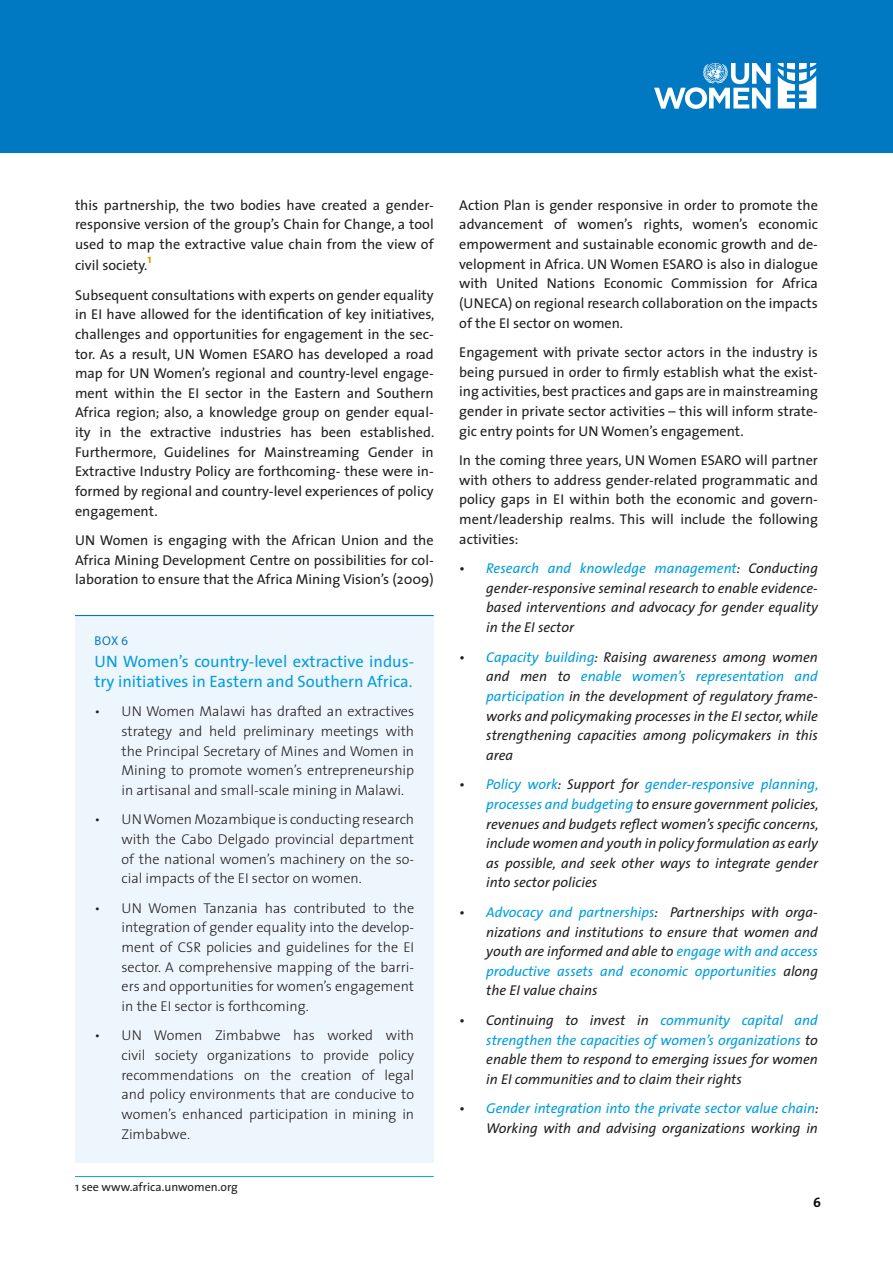
<style>
.page{position:relative;width:893px;height:1263px;background:#fff}
.page>*{position:absolute;margin:0;border:0;box-sizing:border-box;transform-origin:0 0}
.Box_Title{font:16.5px/19.6px "The Sans";color:#069ddc}
.BODY_TEXT__ITALIC_OR{font:14.25px/19.6px "The Sans";color:#231f20;text-align:justify}
.t1{font:italic 14.25px/19.6px "The Sans";color:#231f20;text-align:justify}
.t2{font:300 14.25px/19.6px "The Sans";color:#231f20;text-align:justify}
.t3{font:italic 14.25px/19.6px "The Sans";color:#009ddc;text-align:right}
.t4{font:700 13.5px "The Sans";color:#080b0c}
.Box_____Blue__CHILD{font:12.75px "Myriad Pro";color:#0079c2}
.BODY_TEXT__ITALIC_OR-2{font:700 12.3px "The Sans";color:#c8a306}
.FOOTNOTE{font:12px "The Sans";color:#231f20}
.s1{font-style:normal}
.s2{color:#009ddc}
.s3{color:#231f20}
</style>
<div class="page">
<div style="left:0;top:0;width:893px;height:153px;background:#0079c2"></div>
<svg style="left:654px;top:63px;width:116px;height:46px"></svg>
<svg style="left:778px;top:63px;width:38px;height:45px"></svg>
<hr style="left:75px;top:1176px;width:359px;height:1px;background:#069ddc">
<div style="left:75px;top:615px;width:359px;height:548px;background:#edf6fc"></div>
<hr style="left:75px;top:615px;width:359px;height:1px;background:#0079c2">
<p class="BODY_TEXT__ITALIC_OR" style="left:75px;top:195px;width:360px">this partnership, the two bodies have created a gender&shy;responsive version of the group’s Chain for Change, a tool used to map the extractive value chain from the view of</p>
<p class="BODY_TEXT__ITALIC_OR" style="left:75px;top:255px;width:74px">civil society.</p>
<p class="BODY_TEXT__ITALIC_OR-2" style="left:148px;top:249px;width:6px">1</p>
<p class="BODY_TEXT__ITALIC_OR" style="left:75px;top:284px;width:361px">Subsequent consultations with experts on gender equality in EI have allowed for the identification of key initiatives, challenges and opportunities for engagement in the sec&shy;tor. As a result, UN Women ESARO has developed a road map for UN Women’s regional and country-level engage&shy;ment within the EI sector in the Eastern and Southern Africa region; also, a knowledge group on gender equal&shy;ity in the extractive industries has been established.<br>Furthermore, Guidelines for Mainstreaming Gender in Extractive Industry Policy are forthcoming- these were in&shy;formed by regional and country-level experiences of policy engagement.</p>
<p class="BODY_TEXT__ITALIC_OR" style="left:75px;top:530px;width:360px">UN Women is engaging with the African Union and the Africa Mining Development Centre on possibilities for col&shy;laboration to ensure that the Africa Mining Vision’s (2009)</p>
<p class="Box_____Blue__CHILD" style="left:95px;top:632px;width:35px">BOX 6</p>
<p class="Box_Title" style="left:94px;top:651px;width:321px">UN Women’s country-level extractive indus&shy;try initiatives in Eastern and Southern Africa.</p>
<p class="t2" style="left:122px;top:701px;width:294px;text-indent:-27px">• UN Women Malawi has drafted an extractives strategy and held preliminary meetings with the Principal Secretary of Mines and Women in Mining to promote women’s entrepreneurship in artisanal and small-scale mining in Malawi.</p>
<p class="t2" style="left:122px;top:809px;width:294px;text-indent:-27px">• UN Women Mozambique is conducting research with the Cabo Delgado provincial department of the national women’s machinery on the so&shy;cial impacts of the EI sector on women.</p>
<p class="t2" style="left:122px;top:897px;width:294px;text-indent:-27px">• UN Women Tanzania has contributed to the integration of gender equality into the develop&shy;ment of CSR policies and guidelines for the EI sector. A comprehensive mapping of the barri&shy;ers and opportunities for women’s engagement in the EI sector is forthcoming.</p>
<p class="t2" style="left:122px;top:1025px;width:294px;text-indent:-27px">• UN Women Zimbabwe has worked with civil society organizations to provide policy recommendations on the creation of legal and policy environments that are conducive to women’s enhanced participation in mining in Zimbabwe.</p>
<p class="FOOTNOTE" style="left:75px;top:1177px;width:164px">1 see www.africa.unwomen.org</p>
<p class="BODY_TEXT__ITALIC_OR" style="left:459px;top:195px;width:360px">Action Plan is gender responsive in order to promote the advancement of women’s rights, women’s economic empowerment and sustainable economic growth and de&shy;velopment in Africa. UN Women ESARO is also in dialogue with United Nations Economic Commission for Africa (UNECA) on regional research collaboration on the impacts of the EI sector on women.</p>
<p class="BODY_TEXT__ITALIC_OR" style="left:459px;top:342px;width:360px">Engagement with private sector actors in the industry is being pursued in order to firmly establish what the exist&shy;ing activities, best practices and gaps are in mainstreaming gender in private sector activities – this will inform strate&shy;gic entry points for UN Women’s engagement.</p>
<p class="BODY_TEXT__ITALIC_OR" style="left:459px;top:450px;width:360px">In the coming three years, UN Women ESARO will partner with others to address gender-related programmatic and policy gaps in EI within both the economic and govern&shy;ment/leadership realms. This will include the following activities:</p>
<p class="t1" style="left:486px;top:558px;width:333px;text-indent:-27px"><span class="s1">•</span> <span class="s2">Research and knowledge management</span>: Conducting gender-responsive seminal research to enable evidence&shy;based interventions and advocacy for gender equality in the EI sector</p>
<p class="t1" style="left:486px;top:646px;width:333px;text-indent:-27px">• <span class="s2">Capacity building</span>: Raising awareness among women and men to <span class="s2">enable women’s representation and participation</span> in the development of regulatory frame&shy;works and policymaking processes in the EI sector, while strengthening capacities among policymakers in this area</p>
<p class="t1" style="left:486px;top:774px;width:334px;text-indent:-27px">• <span class="s2">Policy work</span>: Support for <span class="s2">gender-responsive planning, processes and budgeting</span> to ensure government policies, revenues and budgets reflect women’s specific concerns, include women and youth in policy formulation as early as possible, and seek other ways to integrate gender into sector policies</p>
<p class="t1" style="left:486px;top:902px;width:333px;text-indent:-27px">• <span class="s2">Advocacy and partnerships</span>: Partnerships with orga&shy;nizations and institutions to ensure that women and youth are informed and able to <span class="s2">engage with and access productive assets and economic opportunities</span> along the EI value chains</p>
<p class="t1" style="left:486px;top:1010px;width:333px;text-indent:-27px">• Continuing to invest in <span class="s2">community capital and strengthen the capacities of women’s organizations</span> to enable them to respond to emerging issues for women in EI communities and to claim their rights</p>
<p class="t3" style="left:459px;top:1098px;width:361px"><span class="s3">•</span> Gender integration into the private sector value chain<span class="s3">:<br>Working with and advising organizations working in</span></p>
<p class="t4" style="left:813px;top:1191px;width:9px">6</p>
</div>
